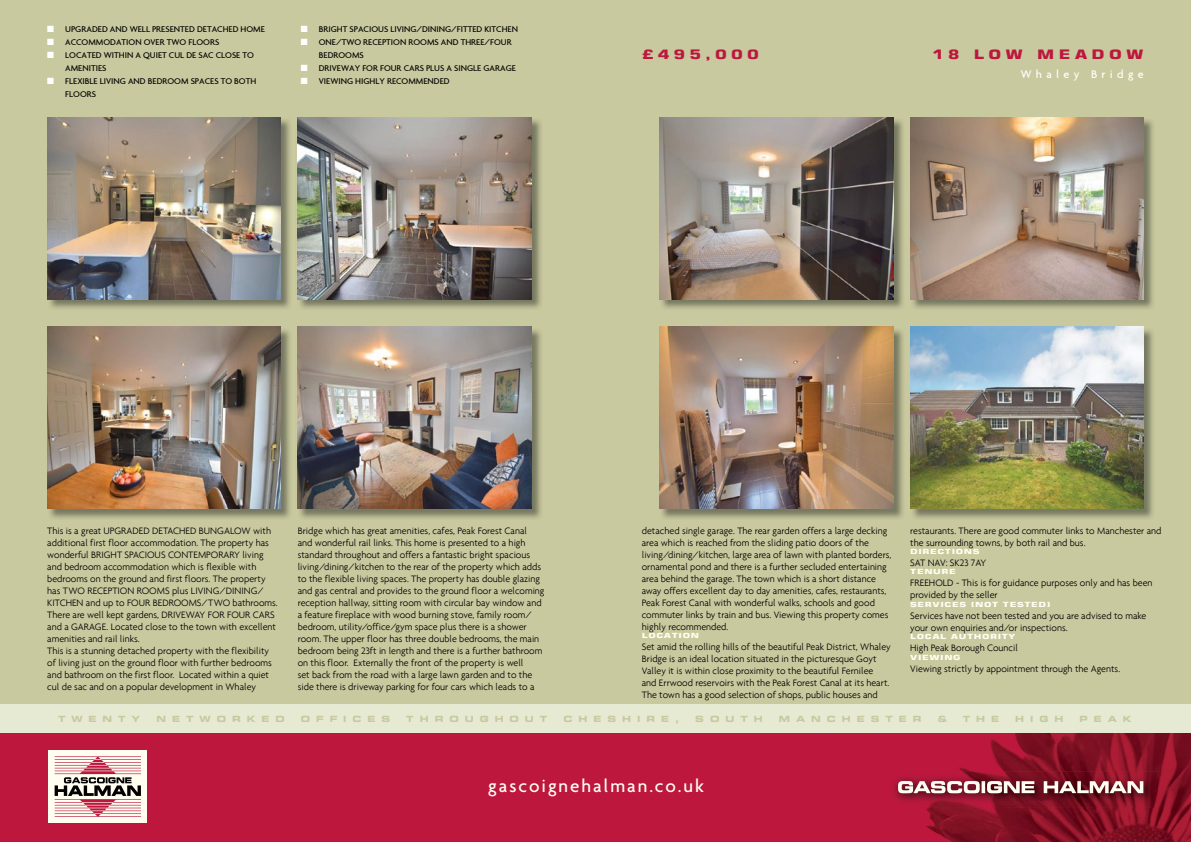
<style>
.page{position:relative;width:1191px;height:842px;background:#fff}
.page>*{position:absolute;margin:0;border:0;box-sizing:border-box;transform-origin:0 0}
.t1{font:500 19px "Agenda";letter-spacing:.1em;color:#fffef0}
.t2{font:700 13px "Square 721 BT";letter-spacing:.255em;color:#bd173e;scale:1.3 1}
.t3{font:500 12px "Agenda";letter-spacing:.36em;color:#fff}
.t4{font:300 10px/12px "Agenda";color:#000}
.t5{font:500 9px/13px "Agenda";color:#000}
.t6{font:700 expanded 8.5px "Square 721 BT";letter-spacing:.705em;color:#c9c99f}
.t7{font:700 7px "Square 721 BT";letter-spacing:.06em;color:#fffef0;scale:1.4 1}
.s1{color:#fff}
</style>
<div class="page">
<div style="left:0;top:723px;width:1191px;height:119px;background:#bd173e"></div>
<img style="left:926px;top:733px;width:254px;height:93px">
<img style="left:894px;top:777px;width:32px;height:25px">
<img style="left:926px;top:771px;width:232px;height:37px">
<svg style="left:898px;top:781px;width:81px;height:12px"></svg>
<svg style="left:981px;top:781px;width:4px;height:12px"></svg>
<svg style="left:987px;top:781px;width:47px;height:12px"></svg>
<svg style="left:1043px;top:781px;width:100px;height:12px"></svg>
<div style="left:0;top:0;width:1191px;height:706px;background:#c9c99f"></div>
<div style="left:0;top:705px;width:1191px;height:28px;background:#e6ead3"></div>
<div style="left:49px;top:750px;width:98px;height:73px;background:#fffef0"></div>
<svg style="left:55px;top:756px;width:86px;height:61px"></svg>
<img style="left:48px;top:119px;width:242px;height:190px">
<img style="left:47px;top:118px;width:234px;height:181px">
<img style="left:298px;top:118px;width:243px;height:191px">
<img style="left:298px;top:118px;width:233px;height:181px">
<img style="left:48px;top:329px;width:242px;height:190px">
<img style="left:47px;top:327px;width:234px;height:181px">
<img style="left:298px;top:328px;width:243px;height:191px">
<img style="left:298px;top:327px;width:233px;height:181px">
<img style="left:911px;top:118px;width:242px;height:191px">
<img style="left:910px;top:118px;width:233px;height:181px">
<img style="left:660px;top:118px;width:243px;height:191px">
<img style="left:660px;top:118px;width:233px;height:181px">
<img style="left:911px;top:328px;width:242px;height:191px">
<img style="left:910px;top:327px;width:233px;height:181px">
<img style="left:660px;top:328px;width:243px;height:191px">
<img style="left:660px;top:327px;width:233px;height:181px">
<p class="t5" style="left:47px;top:22px;width:219px"><span class="s1">■</span> UPGRADED AND WELL PRESENTED DETACHED HOME</p>
<p class="t5" style="left:47px;top:35px;width:173px"><span class="s1">■</span> ACCOMMODATION OVER TWO FLOORS</p>
<p class="t5" style="left:65px;top:48px;width:190px;text-indent:-18px"><span class="s1">■</span> LOCATED WITHIN A QUIET CUL DE SAC CLOSE TO<br>AMENITIES</p>
<p class="t5" style="left:65px;top:74px;width:192px;text-indent:-18px"><span class="s1">■</span> FLEXIBLE LIVING AND BEDROOM SPACES TO BOTH<br>FLOORS</p>
<p class="t5" style="left:301px;top:22px;width:219px"><span class="s1">■</span> BRIGHT SPACIOUS LIVING/DINING/FITTED KITCHEN</p>
<p class="t5" style="left:319px;top:35px;width:194px;text-indent:-18px"><span class="s1">■</span> ONE/TWO RECEPTION ROOMS AND THREE/FOUR<br>BEDROOMS</p>
<p class="t5" style="left:301px;top:61px;width:217px"><span class="s1">■</span> DRIVEWAY FOR FOUR CARS PLUS A SINGLE GARAGE</p>
<p class="t5" style="left:301px;top:74px;width:150px"><span class="s1">■</span> VIEWING HIGHLY RECOMMENDED</p>
<h2 class="t2" style="left:642px;top:47px;width:91px">£495,000</h2>
<h2 class="t2" style="left:932px;top:47px;width:164px">18 LOW MEADOW</h2>
<p class="t3" style="left:1020px;top:67px;width:124px">Whaley Bridge</p>
<p class="t4" style="left:47px;top:524px;width:232px">This is a great UPGRADED DETACHED BUNGALOW with additional first floor accommodation. The property has wonderful BRIGHT SPACIOUS CONTEMPORARY living and bedroom accommodation which is flexible with bedrooms on the ground and first floors. The property has TWO RECEPTION ROOMS plus LIVING/DINING/ KITCHEN and up to FOUR BEDROOMS/TWO bathrooms.<br>There are well kept gardens, DRIVEWAY FOR FOUR CARS and a GARAGE. Located close to the town with excellent amenities and rail links.<br>This is a stunning detached property with the flexibility of living just on the ground floor with further bedrooms and bathroom on the first floor. Located within a quiet cul de sac and on a popular development in Whaley</p>
<p class="t4" style="left:298px;top:524px;width:248px">Bridge which has great amenities, cafes, Peak Forest Canal<br>and wonderful rail links. This home is presented to a high standard throughout and offers a fantastic bright spacious living/dining/kitchen to the rear of the property which adds to the flexible living spaces. The property has double glazing and gas central and provides to the ground floor a welcoming reception hallway, sitting room with circular bay window and a feature fireplace with wood burning stove, family room/ bedroom, utility/office/gym space plus there is a shower room. The upper floor has three double bedrooms, the main bedroom being 23ft in length and there is a further bathroom on this floor. Externally the front of the property is well<br>set back from the road with a large lawn garden and to the side there is driveway parking for four cars which leads to a</p>
<p class="t4" style="left:642px;top:524px;width:251px">detached single garage. The rear garden offers a large decking area which is reached from the sliding patio doors of the living/dining/kitchen, large area of lawn with planted borders, ornamental pond and there is a further secluded entertaining area behind the garage. The town which is a short distance away offers excellent day to day amenities, cafes, restaurants, Peak Forest Canal with wonderful walks, schools and good commuter links by train and bus. Viewing this property comes highly recommended.</p>
<p class="t7" style="left:642px;top:631px;width:42px">LOCATION</p>
<p class="t4" style="left:642px;top:641px;width:250px">Set amid the rolling hills of the beautiful Peak District, Whaley Bridge is an ideal location situated in the picturesque Goyt Valley it is within close proximity to the beautiful Fernilee<br>and Errwood reservoirs with the Peak Forest Canal at its heart.<br>The town has a good selection of shops, public houses and</p>
<p class="t4" style="left:910px;top:524px;width:253px">restaurants. There are good commuter links to Manchester and the surrounding towns, by both rail and bus.</p>
<p class="t7" style="left:910px;top:547px;width:51px">DIRECTIONS</p>
<p class="t4" style="left:910px;top:557px;width:77px">SAT NAV: SK23 7AY</p>
<p class="t7" style="left:910px;top:567px;width:34px">TENURE</p>
<p class="t4" style="left:910px;top:577px;width:244px">FREEHOLD - This is for guidance purposes only and has been provided by the seller</p>
<p class="t7" style="left:910px;top:600px;width:102px">SERVICES (NOT TESTED)</p>
<p class="t4" style="left:910px;top:609px;width:238px">Services have not been tested and you are advised to make your own enquiries and/or inspections.</p>
<p class="t7" style="left:910px;top:632px;width:77px">LOCAL AUTHORITY</p>
<p class="t4" style="left:910px;top:642px;width:109px">High Peak Borough Council</p>
<p class="t7" style="left:910px;top:653px;width:37px">VIEWING</p>
<p class="t4" style="left:910px;top:662px;width:211px">Viewing strictly by appointment through the Agents.</p>
<p class="t6" style="left:58px;top:714px;width:84px">TWENTY</p>
<p class="t6" style="left:156px;top:714px;width:130px">NETWORKED</p>
<p class="t6" style="left:301px;top:714px;width:91px">OFFICES</p>
<p class="t6" style="left:406px;top:714px;width:143px">THROUGHOUT</p>
<p class="t6" style="left:563px;top:714px;width:117px">CHESHIRE,</p>
<p class="t6" style="left:695px;top:714px;width:69px">SOUTH</p>
<p class="t6" style="left:779px;top:714px;width:144px">MANCHESTER</p>
<p class="t6" style="left:937px;top:714px;width:10px">&amp;</p>
<p class="t6" style="left:962px;top:714px;width:38px">THE</p>
<p class="t6" style="left:1015px;top:714px;width:50px">HIGH</p>
<p class="t6" style="left:1079px;top:714px;width:54px">PEAK</p>
<h1 class="t1" style="left:488px;top:774px;width:217px">gascoignehalman.co.uk</h1>
</div>
